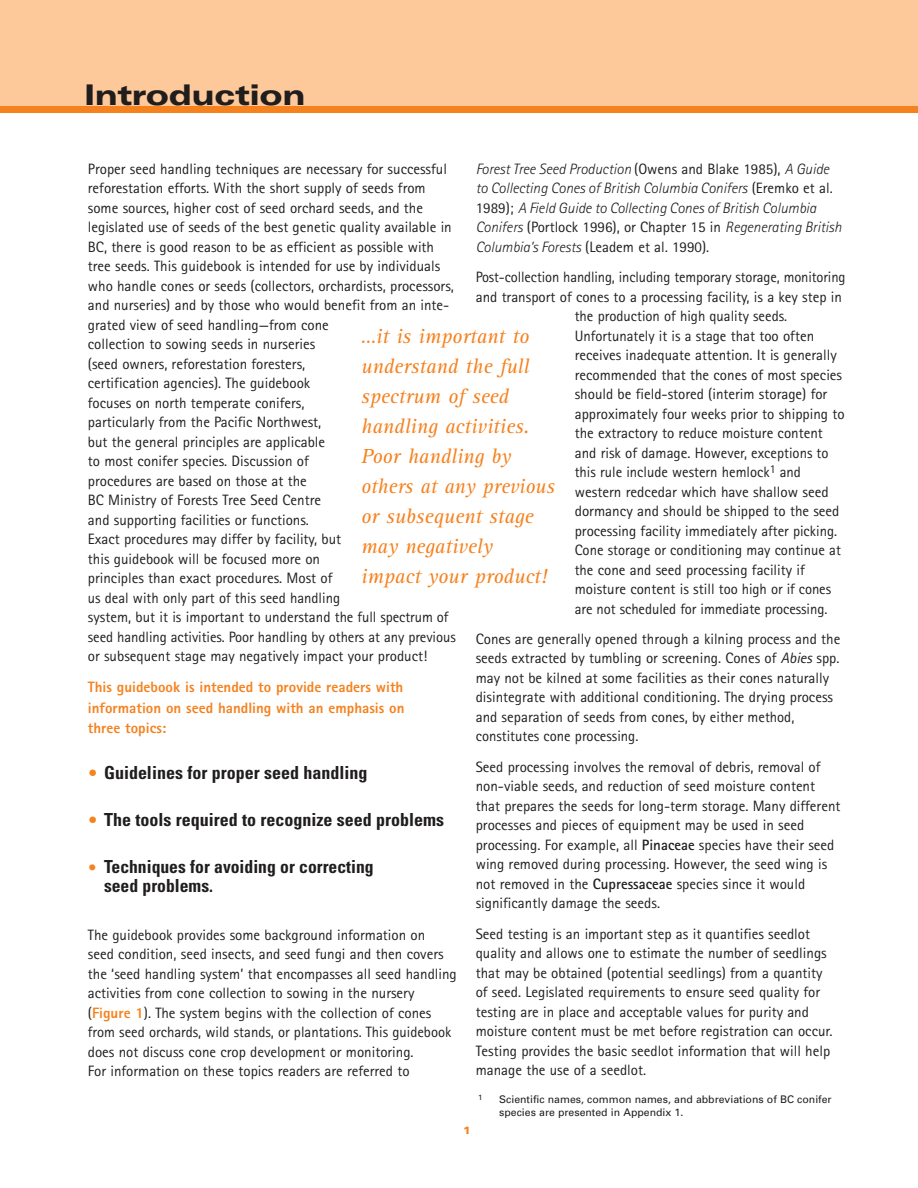
<style>
.page{position:relative;width:918px;height:1188px;background:#fff}
.page>*{position:absolute;margin:0;border:0;box-sizing:border-box;transform-origin:0 0}
.t1{font:900 expanded 28.5px "Univers";letter-spacing:-.015em;color:#201d1d}
.t2{font:italic 21px/30px "Rotis Serif";color:#f5821f}
.t3{font:700 condensed 18px/18.8px "Univers";color:#201d1d}
.t4{font:15px/19.5px "Rotis Sans Serif";color:#201d1d}
.t5{font:italic 300 15px/19.5px "Rotis Sans Serif";color:#201d1d}
.t6{font:800 15px/20.2px "Rotis Sans Serif";color:#f5821f;text-align:justify}
.t7{font:10.5px/13.5px "Univers";color:#201d1d}
.t8{font:900 expanded 10.5px "Univers";color:#f5821f}
.t9{font:7.5px "Univers";color:#201d1d}
.s1{font-weight:400;font-style:normal}
.s2{font-weight:400}
.s3{font-style:italic}
.s4{font-weight:700}
.s5{font-family:"Rotis Sans Serif";font-weight:800;font-stretch:normal;color:#f5821f}
.s6{font-family:"Rotis Sans Serif";font-weight:800;font-stretch:normal;font-size:16.5px;color:#f5821f}
.s7{font-weight:800;color:#f5821f}
</style>
<div class="page">
<div style="left:0;top:104px;width:918px;height:9px;background:#f5821f"></div>
<div style="left:0;top:0;width:918px;height:105px;background:#fdc89a"></div>
<h1 class="t1" style="left:85px;top:84px;width:222px">Introduction</h1>
<p class="t5" style="left:476px;top:161px;width:367px">Forest Tree Seed Production <span class="s1">(Owens and Blake 1985),</span> A Guide to Collecting Cones of British Columbia Conifers <span class="s1">(Eremko et al.<br>1989);</span> A Field Guide to Collecting Cones of British Columbia Conifers <span class="s1">(Portlock 1996), or Chapter 15 in</span> Regenerating British Columbia’s Forests <span class="s1">(Leadem et al</span><span class="s2">.</span> <span class="s1">1990).</span></p>
<p class="t4" style="left:476px;top:269px;width:371px">Post-collection handling, including temporary storage, monitoring</p>
<p class="t4" style="left:476px;top:288px;width:368px">and transport of cones to a processing facility, is a key step in</p>
<p class="t4" style="left:575px;top:308px;width:214px">the production of high quality seeds.</p>
<p class="t4" style="left:575px;top:327px;width:241px">Unfortunately it is a stage that too often</p>
<p class="t4" style="left:575px;top:347px;width:264px">receives inadequate attention. It is generally</p>
<p class="t4" style="left:575px;top:366px;width:269px">recommended that the cones of most species</p>
<p class="t4" style="left:575px;top:386px;width:254px">should be field-stored (interim storage) for</p>
<p class="t4" style="left:575px;top:405px;width:271px">approximately four weeks prior to shipping to</p>
<p class="t4" style="left:575px;top:425px;width:250px">the extractory to reduce moisture content</p>
<p class="t4" style="left:575px;top:444px;width:255px">and risk of damage. However, exceptions to</p>
<p class="t4" style="left:575px;top:464px;width:228px">this rule include western hemlock<sup>1</sup> and</p>
<p class="t4" style="left:575px;top:483px;width:256px">western redcedar which have shallow seed</p>
<p class="t4" style="left:575px;top:503px;width:266px">dormancy and should be shipped to the seed</p>
<p class="t4" style="left:575px;top:522px;width:264px">processing facility immediately after picking.</p>
<p class="t4" style="left:575px;top:542px;width:268px">Cone storage or conditioning may continue at</p>
<p class="t4" style="left:575px;top:561px;width:232px">the cone and seed processing facility if</p>
<p class="t4" style="left:575px;top:581px;width:258px">moisture content is still too high or if cones</p>
<p class="t4" style="left:575px;top:600px;width:254px">are not scheduled for immediate processing.</p>
<p class="t4" style="left:476px;top:631px;width:366px">Cones are generally opened through a kilning process and the seeds extracted by tumbling or screening. Cones of <span class="s3">Abies</span> spp. may not be kilned at some facilities as their cones naturally disintegrate with additional conditioning. The drying process and separation of seeds from cones, by either method, constitutes cone processing.</p>
<p class="t4" style="left:476px;top:758px;width:366px">Seed processing involves the removal of debris, removal of non-viable seeds, and reduction of seed moisture content that prepares the seeds for long-term storage. Many different processes and pieces of equipment may be used in seed processing. For example, all <span class="s4">Pinaceae</span> species have their seed wing removed during processing. However, the seed wing is not removed in the <span class="s4">Cupressaceae</span> species since it would significantly damage the seeds.</p>
<p class="t4" style="left:476px;top:925px;width:358px">Seed testing is an important step as it quantifies seedlot quality and allows one to estimate the number of seedlings that may be obtained (potential seedlings) from a quantity of seed. Legislated requirements to ensure seed quality for testing are in place and acceptable values for purity and moisture content must be met before registration can occur.<br>Testing provides the basic seedlot information that will help manage the use of a seedlot.</p>
<p class="t4" style="left:88px;top:161px;width:369px">Proper seed handling techniques are necessary for successful reforestation efforts. With the short supply of seeds from some sources, higher cost of seed orchard seeds, and the legislated use of seeds of the best genetic quality available in BC, there is good reason to be as efficient as possible with tree seeds. This guidebook is intended for use by individuals who handle cones or seeds (collectors, orchardists, processors, and nurseries) and by those who would benefit from an inte&shy;grated view of seed handling—from cone<br>collection to sowing seeds in nurseries<br>(seed owners, reforestation foresters,<br>certification agencies). The guidebook<br>focuses on north temperate conifers,<br>particularly from the Pacific Northwest,<br>but the general principles are applicable<br>to most conifer species. Discussion of<br>procedures are based on those at the<br>BC Ministry of Forests Tree Seed Centre<br>and supporting facilities or functions.<br>Exact procedures may differ by facility, but<br>this guidebook will be focused more on<br>principles than exact procedures. Most of<br>us deal with only part of this seed handling<br>system, but it is important to understand the full spectrum of seed handling activities. Poor handling by others at any previous or subsequent stage may negatively impact your product!</p>
<p class="t6" style="left:88px;top:679px;width:318px">This guidebook is intended to provide readers with information on seed handling with an emphasis on three topics:</p>
<p class="t3" style="left:88px;top:765px;width:281px"><span class="s5">•</span> Guidelines for proper seed handling</p>
<p class="t3" style="left:88px;top:812px;width:358px"><span class="s5">•</span> The tools required to recognize seed problems</p>
<p class="t3" style="left:104px;top:859px;width:271px;text-indent:-16px"><span class="s6">•</span> Techniques for avoiding or correcting seed problems.</p>
<p class="t4" style="left:88px;top:927px;width:370px">The guidebook provides some background information on<br>seed condition, seed insects, and seed fungi and then covers the ‘seed handling system’ that encompasses all seed handling activities from cone collection to sowing in the nursery (<span class="s7">Figure 1</span>). The system begins with the collection of cones from seed orchards, wild stands, or plantations. This guidebook does not discuss cone crop development or monitoring.<br>For information on these topics readers are referred to</p>
<h2 class="t2" style="left:361px;top:323px;width:195px">…it is important to understand the full spectrum of seed handling activities.<br>Poor handling by others at any previous or subsequent stage may negatively impact your product!</h2>
<p class="t8" style="left:463px;top:1127px;width:9px">1</p>
<p class="t9" style="left:478px;top:1095px;width:6px">1</p>
<p class="t7" style="left:499px;top:1093px;width:334px">Scientific names, common names, and abbreviations of BC conifer species are presented in Appendix 1.</p>
</div>
